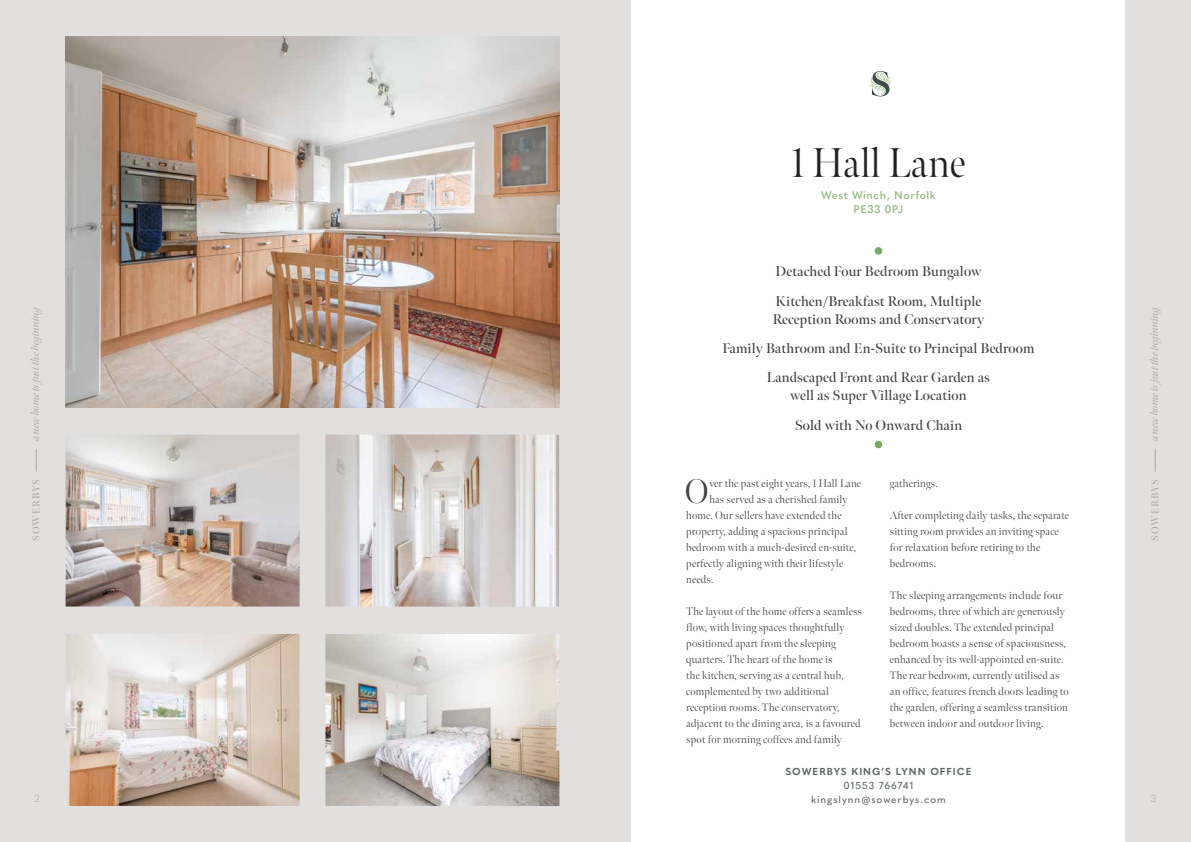
<style>
.page{position:relative;width:1191px;height:842px;background:#fff}
.page>*{position:absolute;margin:0;border:0;box-sizing:border-box;transform-origin:0 0}
.t1{font:300 41.5px "Meno Banner";letter-spacing:-.005em;color:#222223}
.t2{font:300 34px "Meno Banner";color:#434141}
.t3{font:600 14px/29.3px "Meno Banner";letter-spacing:.01em;color:#434141;text-align:center}
.t4{font:300 11px/16px "Meno Banner";letter-spacing:.02em;color:#434141}
.t5{font:italic 11px "Meno Banner";letter-spacing:-.01em;color:#ada8a0}
.t6{font:600 11px/14px "Quasimoda";letter-spacing:.05em;color:#96ba81;text-align:center}
.t7{font:500 10px/14px "Quasimoda";letter-spacing:.1em;color:#5e6662;text-align:center}
.t8{font:700 10px "Quasimoda";letter-spacing:.1em;color:#5e6662}
.t9{font:600 10px "Meno Banner";letter-spacing:.08em;color:#ada8a0}
.t10{font:300 10px "Quasimoda";color:#ada8a0}
</style>
<div class="page">
<div style="left:0;top:0;width:595px;height:842px;background:#e2e0df"></div>
<div style="left:595px;top:0;width:596px;height:842px;background:#e2e0df"></div>
<svg style="left:36px;top:449px;width:1px;height:22px"></svg>
<svg style="left:1155px;top:449px;width:1px;height:22px"></svg>
<div style="left:631px;top:0;width:494px;height:842px;background:#fff"></div>
<svg style="left:870px;top:71px;width:21px;height:25px"></svg>
<div style="left:874px;top:247px;width:8px;height:8px;background:#76aa62;border-radius:50%"></div>
<div style="left:874px;top:441px;width:8px;height:7px;background:#76aa62;border-radius:50%"></div>
<img style="left:66px;top:36px;width:493px;height:371px">
<img style="left:325px;top:434px;width:234px;height:173px">
<img style="left:325px;top:634px;width:234px;height:172px">
<img style="left:66px;top:434px;width:234px;height:172px">
<img style="left:66px;top:634px;width:234px;height:172px">
<h1 class="t1" style="left:791px;top:138px;width:175px">1 Hall Lane</h1>
<p class="t6" style="left:821px;top:187px;width:116px">West Winch, Norfolk<br>PE33 0PJ</p>
<p class="t3" style="left:775px;top:257px;width:207px;text-align:left">Detached Four Bedroom Bungalow<br>Kitchen/Breakfast Room, Multiple</p>
<p class="t3" style="left:722px;top:304px;width:314px">Reception Rooms and Conservatory<br>Family Bathroom and En-Suite to Principal Bedroom<br>Landscaped Front and Rear Garden as</p>
<p class="t3" style="left:790px;top:381px;width:178px">well as Super Village Location<br>Sold with No Onward Chain</p>
<p class="t5" style="left:29px;top:441px;width:138px;rotate:-90deg">a new home is just the beginning</p>
<p class="t5" style="left:1147px;top:441px;width:138px;rotate:-90deg">a new home is just the beginning</p>
<h2 class="t2" style="left:685px;top:471px;width:25px">O</h2>
<p class="t4" style="left:709px;top:475px;width:153px">ver the past eight years, 1 Hall Lane</p>
<p class="t4" style="left:889px;top:476px;width:49px">gatherings.</p>
<p class="t4" style="left:889px;top:508px;width:181px">After completing daily tasks, the separate sitting room provides an inviting space for relaxation before retiring to the bedrooms.</p>
<p class="t4" style="left:889px;top:588px;width:180px">The sleeping arrangements include four bedrooms, three of which are generously sized doubles. The extended principal bedroom boasts a sense of spaciousness, enhanced by its well-appointed en-suite.<br>The rear bedroom, currently utilised as an office, features french doors leading to the garden, offering a seamless transition between indoor and outdoor living.</p>
<p class="t8" style="left:785px;top:764px;width:187px">SOWERBYS KING’S LYNN OFFICE</p>
<p class="t7" style="left:811px;top:778px;width:136px">01553 766741 kingslynn@sowerbys.com</p>
<p class="t9" style="left:30px;top:541px;width:63px;rotate:-90deg">SOWERBYS</p>
<p class="t9" style="left:1149px;top:541px;width:63px;rotate:-90deg">SOWERBYS</p>
<p class="t4" style="left:709px;top:491px;width:139px">has served as a cherished family</p>
<p class="t4" style="left:686px;top:508px;width:157px">home. Our sellers have extended the</p>
<p class="t4" style="left:686px;top:524px;width:163px">property, adding a spacious principal</p>
<p class="t4" style="left:686px;top:540px;width:171px">bedroom with a much-desired en-suite,</p>
<p class="t4" style="left:686px;top:556px;width:159px">perfectly aligning with their lifestyle</p>
<p class="t4" style="left:686px;top:572px;width:29px">needs.</p>
<p class="t4" style="left:686px;top:604px;width:177px">The layout of the home offers a seamless flow, with living spaces thoughtfully positioned apart from the sleeping quarters. The heart of the home is<br>the kitchen, serving as a central hub, complemented by two additional reception rooms. The conservatory, adjacent to the dining area, is a favoured spot for morning coffees and family</p>
<p class="t10" style="left:35px;top:791px;width:7px">2</p>
<p class="t10" style="left:1150px;top:791px;width:7px">3</p>
</div>
